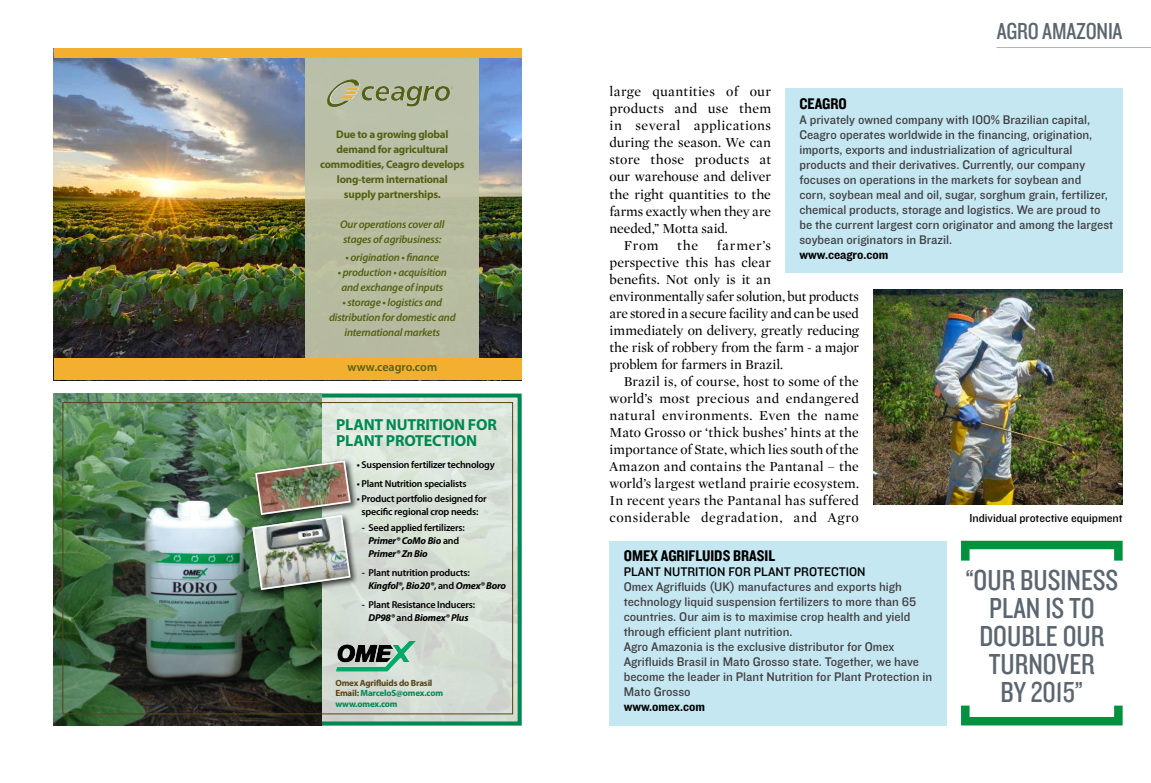
<style>
.page{position:relative;width:1151px;height:783px;background:#fff}
.page>*{position:absolute;margin:0;border:0;box-sizing:border-box;transform-origin:0 0}
.t1{font:30px/28px "Knockout HTF29 Junior Liteweight";color:#5c6670;text-align:center}
.t2{font:24px "Knockout HTF29 Junior Liteweight";letter-spacing:-.01em;color:#5c6670}
.t3{font:700 16px/16px "Myriad Pro";letter-spacing:-.01em;color:#008852}
.t4{font:16px "Knockout HTF50 Welterweight";color:#000}
.t5{font:14px/17px "Mercury Display Roman";letter-spacing:.005em;color:#000}
.t6{font:14px "Mercury Display Roman";letter-spacing:.03em;color:#000}
.t7{font:14px "Mercury Display Roman";letter-spacing:.025em;color:#000}
.t8{font:13px/15px "Knockout HTF31 Junior Middlewt";color:#414042}
.t9{font:13px "Knockout HTF31 Junior Middlewt";color:#000}
.t10{font:13px "Knockout HTF51 Middleweight";color:#000}
.t11{font:12px "Knockout HTF31 Junior Middlewt";color:#000}
.t12{font:600 12px "Myriad Pro";color:#546014}
.t13{font:italic 600 11px/15px "Myriad Pro";letter-spacing:-.02em;color:#546014;text-align:center}
.t14{font:700 11px/15px "Myriad Pro";letter-spacing:-.02em;color:#546014;text-align:center}
.t15{font:600 10px/13px "Myriad Pro";letter-spacing:-.02em;color:#000;text-align:center}
.t16{font:700 9px/10.8px "Myriad Pro";letter-spacing:-.02em;color:#008852}
.s1{font-weight:700;font-style:italic}
.s2{color:#574319}
</style>
<div class="page">
<img style="left:321px;top:398px;width:196px;height:322px">
<div style="left:54px;top:393px;width:468px;height:332px;border:4px solid #008852"></div>
<img style="left:54px;top:393px;width:267px;height:332px">
<div style="left:62px;top:402px;width:451px;height:312px;border:1px solid #574319"></div>
<img style="left:336px;top:641px;width:72px;height:30px">
<div style="left:253px;top:458px;width:106px;height:64px;background:#000;opacity:.75"></div>
<div style="left:250px;top:512px;width:109px;height:86px;background:#000;opacity:.75"></div>
<img style="left:251px;top:459px;width:101px;height:132px">
<img style="left:54px;top:58px;width:468px;height:300px">
<div style="left:306px;top:48px;width:173px;height:332px;background:#b9bea1"></div>
<div style="left:54px;top:48px;width:468px;height:10px;background:#f3af30"></div>
<div style="left:54px;top:358px;width:468px;height:22px;background:#f3af30"></div>
<img style="left:327px;top:79px;width:128px;height:28px">
<img style="left:873px;top:289px;width:250px;height:215px">
<hr style="left:996px;top:47px;width:155px;height:1px;background:#adb3b8">
<div style="left:785px;top:88px;width:338px;height:185px;background:#c5e7f2"></div>
<div style="left:609px;top:540px;width:338px;height:185px;background:#c5e7f2"></div>
<svg style="left:961px;top:705px;width:162px;height:20px"></svg>
<svg style="left:961px;top:540px;width:162px;height:20px"></svg>
<p class="t14" style="left:320px;top:127px;width:146px">Due to a growing global demand for agricultural commodities, Ceagro develops long-term international supply partnerships.</p>
<p class="t13" style="left:340px;top:217px;width:106px;text-align:left">Our operations cover all stages of agribusiness:</p>
<p class="t13" style="left:345px;top:250px;width:95px">• origination • finance</p>
<p class="t13" style="left:338px;top:265px;width:111px">• production • acquisition and exchange of inputs</p>
<p class="t13" style="left:329px;top:295px;width:128px">• storage • logistics and distribution for domestic and international markets</p>
<p class="t12" style="left:347px;top:360px;width:91px">www.ceagro.com</p>
<p class="t3" style="left:336px;top:415px;width:162px">PLANT NUTRITION FOR<br>PLANT PROTECTION</p>
<p class="t15" style="left:357px;top:457px;width:140px">• Suspension fertilizer technology</p>
<p class="t15" style="left:357px;top:476px;width:111px">• Plant Nutrition specialists</p>
<p class="t15" style="left:357px;top:492px;width:132px">• Product portfolio designed for specific regional crop needs:</p>
<p class="t15" style="left:368px;top:521px;width:98px;text-align:left;text-indent:-7px">- Seed applied fertilizers:<br><span class="s1">Primer® CoMo Bio</span> and<br><span class="s1">Primer® Zn Bio</span></p>
<p class="t15" style="left:368px;top:565px;width:139px;text-align:left;text-indent:-7px">- Plant nutrition products:<br><span class="s1">Kingfol®, Bio20®</span>, and <span class="s1">Omex® Boro</span></p>
<p class="t15" style="left:362px;top:597px;width:115px">- Plant Resistance Inducers:<br><span class="s1">DP98®</span> and <span class="s1">Biomex® Plus</span></p>
<p class="t16" style="left:335px;top:676px;width:109px"><span class="s2">Omex Agrifluids do Brasil<br>Email:</span> MarceloS@omex.com www.omex.com</p>
<h2 class="t2" style="left:997px;top:18px;width:127px">AGRO AMAZONIA</h2>
<p class="t7" style="left:609px;top:84px;width:163px">large quantities of our</p>
<p class="t5" style="left:609px;top:100px;width:163px">products and use them</p>
<p class="t6" style="left:609px;top:118px;width:163px">in several applications</p>
<p class="t5" style="left:609px;top:134px;width:163px">during the season. We can</p>
<p class="t5" style="left:609px;top:151px;width:163px">store those products at</p>
<p class="t5" style="left:609px;top:168px;width:163px">our warehouse and deliver</p>
<p class="t5" style="left:609px;top:185px;width:163px">the right quantities to the</p>
<p class="t5" style="left:609px;top:202px;width:163px">farms exactly when they are</p>
<p class="t5" style="left:609px;top:219px;width:120px">needed,” Motta said.</p>
<p class="t5" style="left:624px;top:236px;width:36px">From</p>
<p class="t5" style="left:677px;top:236px;width:23px">the</p>
<p class="t4" style="left:799px;top:95px;width:49px">CEAGRO</p>
<p class="t8" style="left:799px;top:112px;width:315px">A privately owned company with 100% Brazilian capital, Ceagro operates worldwide in the financing, origination, imports, exports and industrialization of agricultural products and their derivatives. Currently, our company focuses on operations in the markets for soybean and<br>corn, soybean meal and oil, sugar, sorghum grain, fertilizer, chemical products, storage and logistics. We are proud to be the current largest corn originator and among the largest soybean originators in Brazil.</p>
<p class="t10" style="left:799px;top:247px;width:90px">www.ceagro.com</p>
<p class="t5" style="left:609px;top:236px;width:251px;text-indent:107px">farmer’s<br>perspective this has clear<br>benefits. Not only is it an environmentally safer solution, but products are stored in a secure facility and can be used immediately on delivery, greatly reducing the risk of robbery from the farm - a major problem for farmers in Brazil.</p>
<p class="t5" style="left:609px;top:372px;width:251px;text-align:justify;text-indent:14px">Brazil is, of course, host to some of the world’s most precious and endangered natural environments. Even the name Mato Grosso or ‘thick bushes’ hints at the importance of State, which lies south of the Amazon and contains the Pantanal – the world’s largest wetland prairie ecosystem.<br>In recent years the Pantanal has suffered considerable degradation, and Agro</p>
<p class="t11" style="left:969px;top:511px;width:155px">Individual protective equipment</p>
<p class="t4" style="left:624px;top:547px;width:153px">OMEX AGRIFLUIDS BRASIL</p>
<p class="t9" style="left:624px;top:565px;width:243px">Plant Nutrition for Plant Protection</p>
<p class="t8" style="left:624px;top:579px;width:310px">Omex Agrifluids (UK) manufactures and exports high technology liquid suspension fertilizers to more than 65 countries. Our aim is to maximise crop health and yield through efficient plant nutrition.<br>Agro Amazonia is the exclusive distributor for Omex Agrifluids Brasil in Mato Grosso state. Together, we have become the leader in Plant Nutrition for Plant Protection in Mato Grosso</p>
<p class="t10" style="left:624px;top:700px;width:83px">www.omex.com</p>
<h1 class="t1" style="left:965px;top:566px;width:154px">“OUR BUSINESS<br>PLAN IS TO<br>DOUBLE OUR<br>TURNOVER<br>BY 2015”</h1>
</div>
